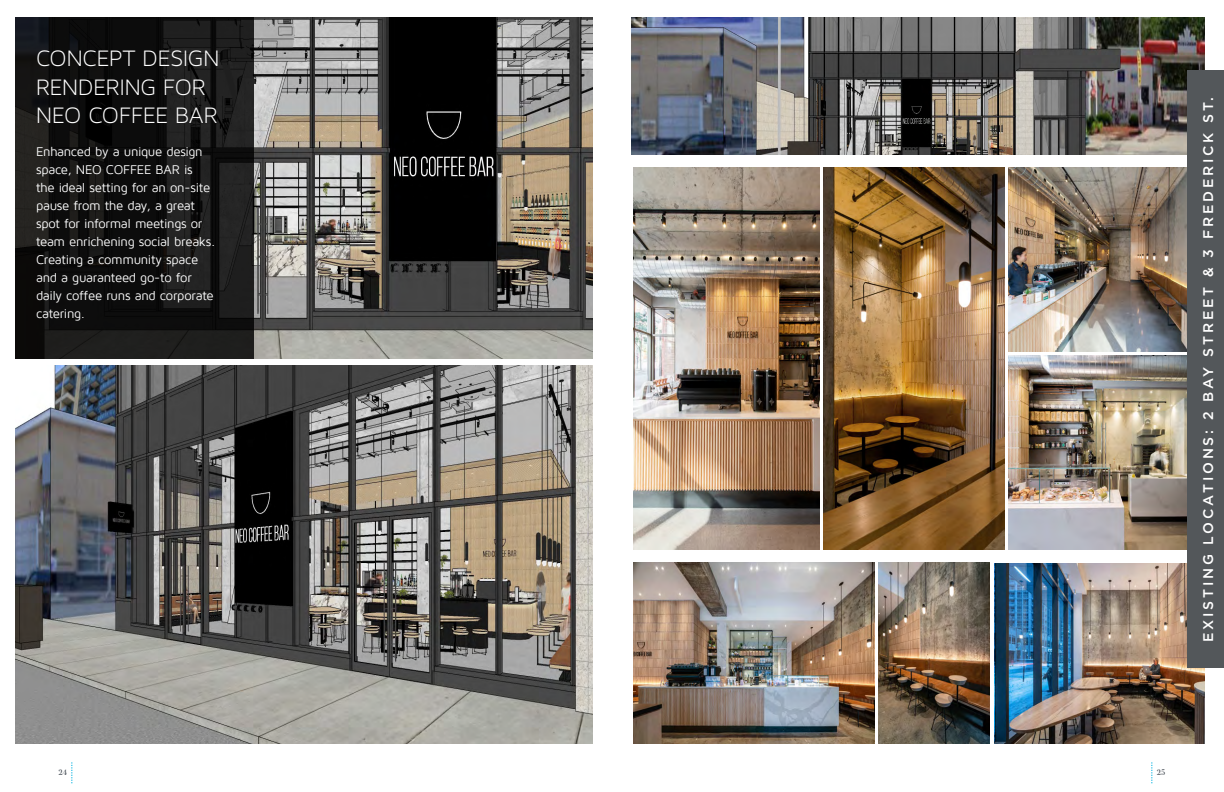
<style>
.page{position:relative;width:1224px;height:792px;background:#fff}
.page>*{position:absolute;margin:0;border:0;box-sizing:border-box;transform-origin:0 0}
.t1{font:24px/28.8px "Maven Pro Light 300";letter-spacing:-.005em;color:#fff}
.t2{font:500 14px "Gotham";letter-spacing:.2em;color:#fff}
.t3{font:13px/18px "Maven Pro";letter-spacing:-.025em;color:#fff}
.t4{font:8px "Bodoni Svty Two ITCTT";color:#363e47}
</style>
<div class="page">
<svg style="left:72px;top:762px;width:1px;height:21px"></svg>
<svg style="left:1152px;top:762px;width:1px;height:21px"></svg>
<img style="left:254px;top:18px;width:338px;height:341px">
<img style="left:16px;top:366px;width:576px;height:378px">
<img style="left:632px;top:18px;width:572px;height:137px">
<img style="left:633px;top:563px;width:242px;height:181px">
<img style="left:878px;top:563px;width:111px;height:181px">
<img style="left:634px;top:168px;width:185px;height:381px">
<img style="left:823px;top:168px;width:181px;height:381px">
<img style="left:1008px;top:356px;width:180px;height:193px">
<img style="left:1008px;top:168px;width:180px;height:183px">
<img style="left:995px;top:563px;width:209px;height:181px">
<div style="left:1188px;top:70px;width:36px;height:598px;background:#53575a"></div>
<svg style="left:16px;top:18px;width:238px;height:341px;background:#141413"></svg>
<h1 class="t1" style="left:36px;top:43px;width:185px">CONCEPT DESIGN<br>RENDERING FOR<br>NEO COFFEE BAR</h1>
<p class="t3" style="left:36px;top:143px;width:181px">Enhanced by a unique design space, NEO COFFEE BAR is<br>the ideal setting for an on-site pause from the day, a great spot for informal meetings or team enrichening social breaks.<br>Creating a community space and a guaranteed go-to for daily coffee runs and corporate catering.</p>
<p class="t2" style="left:1199px;top:642px;width:547px;rotate:-90deg">EXISTING LOCATIONS: 2 BAY STREET &amp; 3 FREDERICK ST.</p>
<p class="t4" style="left:58px;top:766px;width:10px">24</p>
<p class="t4" style="left:1157px;top:766px;width:10px">25</p>
</div>
